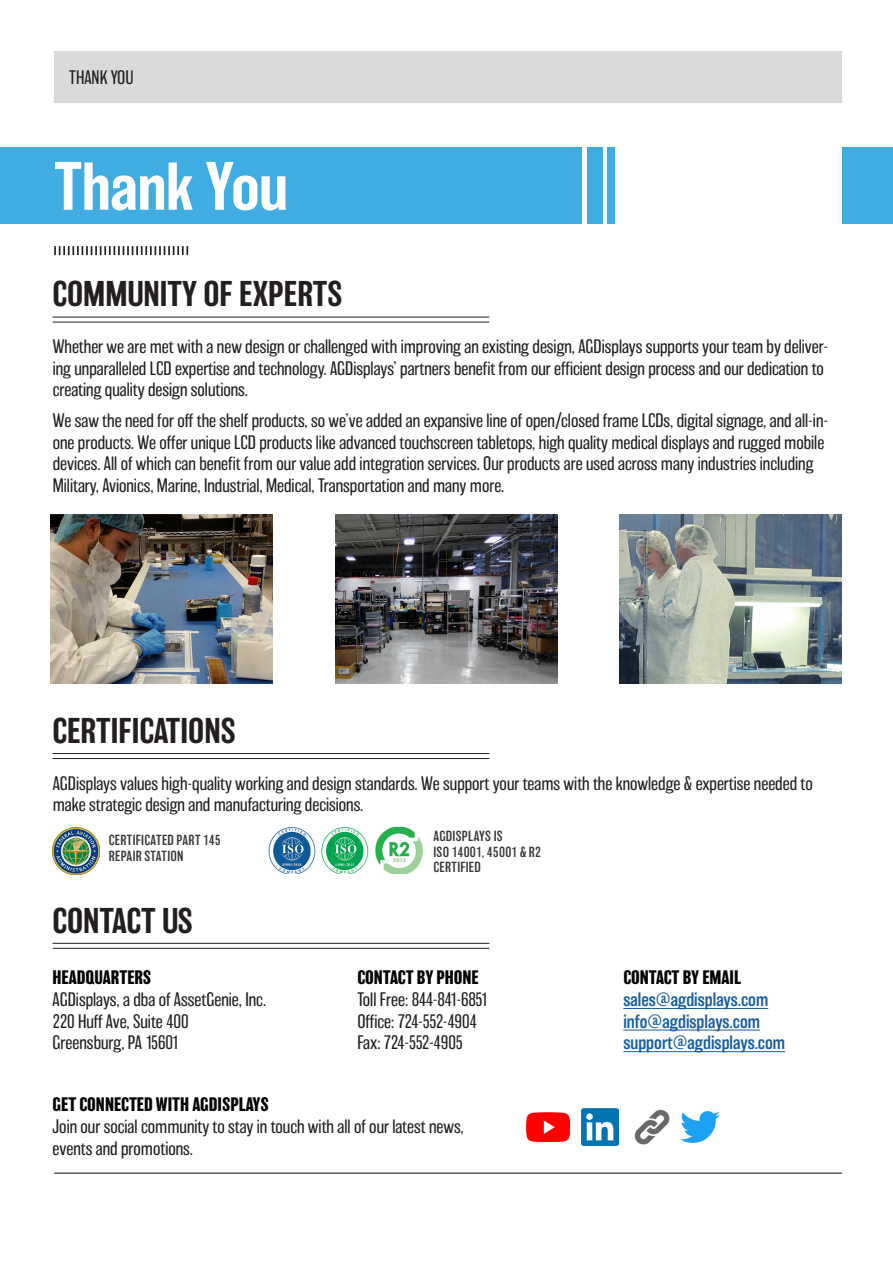
<style>
.page{position:relative;width:893px;height:1263px;background:#fff}
.page>*{position:absolute;margin:0;border:0;box-sizing:border-box;transform-origin:0 0}
.t1{font:500 63px "Balboa";color:#fff}
.t2{font:500 33px "Balboa";color:#231f20}
.t3{font:200 18px/21.6px "Balboa";color:#231f20}
.t4{font:700 18px "Balboa";color:#040503}
.t5{font:300 18px/21.6px "Balboa";color:#175d9e}
.t6{font:200 18px/21.6px "Balboa";letter-spacing:-.03em;color:#231f20}
.t7{font:300 13.5px/15.6px "Balboa";letter-spacing:.02em;color:#383839}
</style>
<div class="page">
<div style="left:54px;top:51px;width:788px;height:52px;background:#d9dadc"></div>
<div style="left:0;top:148px;width:581px;height:76px;background:#40ade2"></div>
<div style="left:842px;top:148px;width:51px;height:76px;background:#40ade2"></div>
<div style="left:587px;top:148px;width:16px;height:76px;background:#40ade2"></div>
<div style="left:607px;top:148px;width:8px;height:76px;background:#40ade2"></div>
<svg style="left:54px;top:246px;width:134px;height:9px"></svg>
<hr style="left:54px;top:1172px;width:788px;height:2px;background:#57585a">
<img style="left:50px;top:514px;width:223px;height:169px">
<img style="left:335px;top:514px;width:222px;height:169px">
<img style="left:620px;top:514px;width:222px;height:169px">
<hr style="left:53px;top:317px;width:436px;height:1px;background:#231f20">
<hr style="left:53px;top:322px;width:436px;height:1px;background:#231f20">
<hr style="left:53px;top:753px;width:436px;height:1px;background:#231f20">
<hr style="left:53px;top:758px;width:436px;height:1px;background:#231f20">
<hr style="left:53px;top:943px;width:436px;height:1px;background:#231f20">
<hr style="left:53px;top:948px;width:436px;height:1px;background:#231f20">
<hr style="left:623px;top:1008px;width:145px;height:1px;background:#175d9e">
<hr style="left:623px;top:1030px;width:137px;height:1px;background:#175d9e">
<hr style="left:623px;top:1051px;width:162px;height:1px;background:#175d9e">
<img style="left:680px;top:1111px;width:39px;height:31px">
<img style="left:527px;top:1112px;width:42px;height:29px">
<img style="left:582px;top:1109px;width:36px;height:36px">
<img style="left:634px;top:1109px;width:36px;height:35px">
<img style="left:53px;top:827px;width:47px;height:47px">
<img style="left:268px;top:827px;width:155px;height:47px">
<p class="t3" style="left:69px;top:67px;width:66px">THANK YOU</p>
<h1 class="t1" style="left:54px;top:152px;width:235px">Thank You</h1>
<h2 class="t2" style="left:53px;top:276px;width:291px">COMMUNITY OF EXPERTS</h2>
<p class="t3" style="left:53px;top:336px;width:777px">Whether we are met with a new design or challenged with improving an existing design, AGDisplays supports your team by deliver&shy;ing unparalleled LCD expertise and technology. AGDisplays’ partners benefit from our efficient design process and our dedication to creating quality design solutions.</p>
<p class="t3" style="left:53px;top:410px;width:777px">We saw the need for off the shelf products, so we’ve added an expansive line of open/closed frame LCDs, digital signage, and all-in&shy;one products. We offer unique LCD products like advanced touchscreen tabletops, high quality medical displays and rugged mobile devices. All of which can benefit from our value add integration services. Our products are used across many industries including Military, Avionics, Marine, Industrial, Medical, Transportation and many more.</p>
<h2 class="t2" style="left:53px;top:712px;width:185px">CERTIFICATIONS</h2>
<p class="t3" style="left:53px;top:772px;width:761px">AGDisplays values high-quality working and design standards. We support your teams with the knowledge &amp; expertise needed to make strategic design and manufacturing decisions.</p>
<p class="t7" style="left:109px;top:832px;width:114px">CERTIFICATED PART 145<br>REPAIR STATION</p>
<p class="t7" style="left:433px;top:828px;width:109px">AGDISPLAYS IS<br>ISO 14001, 45001 &amp; R2<br>CERTIFIED</p>
<h2 class="t2" style="left:53px;top:902px;width:142px">CONTACT US</h2>
<p class="t4" style="left:53px;top:967px;width:100px">HEADQUARTERS</p>
<p class="t3" style="left:53px;top:989px;width:215px">AGDisplays, a dba of AssetGenie, Inc.<br>220 Huff Ave, Suite 400<br>Greensburg, PA 15601</p>
<p class="t4" style="left:357px;top:967px;width:123px">CONTACT BY PHONE</p>
<p class="t6" style="left:357px;top:989px;width:133px">Toll Free: 844-841-6851<br>Office: 724-552-4904<br>Fax: 724-552-4905</p>
<p class="t4" style="left:53px;top:1094px;width:218px">GET CONNECTED WITH AGDISPLAYS</p>
<p class="t3" style="left:53px;top:1116px;width:413px">Join our social community to stay in touch with all of our latest news, events and promotions.</p>
<p class="t4" style="left:623px;top:967px;width:119px">CONTACT BY EMAIL</p>
<p class="t5" style="left:623px;top:989px;width:163px">sales@agdisplays.com info@agdisplays.com support@agdisplays.com</p>
</div>
